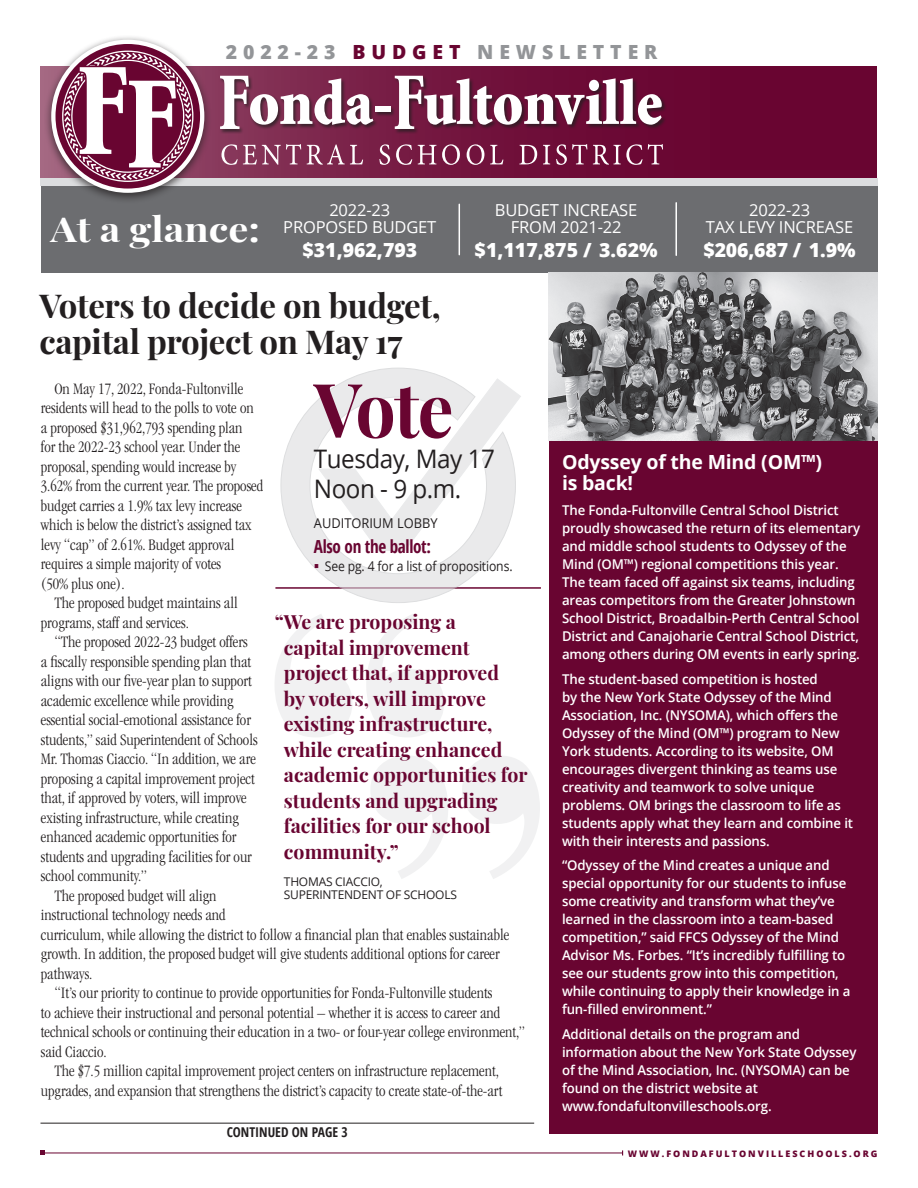
<style>
.page{position:relative;width:918px;height:1188px;background:#fff}
.page>*{position:absolute;margin:0;border:0;box-sizing:border-box;transform-origin:0 0}
.Heading_-_reversed{font:700 75px "Playfair Display";color:#690531;scale:.95 1}
.Sidebar_head{font:700 34.5px "Playfair Display";color:#fff;scale:1.15 1}
.t1{font:700 33px/36px "Playfair Display";letter-spacing:-.01em;color:#231f20}
.Heading_-_reversed-2{font:25.5px "Open Sans";letter-spacing:-.02em;color:#231f20;scale:.95 1}
.quote{font:700 19.5px/25.5px "Playfair Display";color:#690531}
.body_text_-_budget{font:800 19.5px "Open Sans";color:#fff}
.SidebarHeadRev{font:700 19.5px/21px "Open Sans";letter-spacing:-.01em;color:#fff}
.edition_rev{font:800 19.5px "Open Sans";letter-spacing:.3em;color:#939598}
.Heading_-_reversed-3{font:700 condensed 18px "Open Sans";letter-spacing:-.02em;color:#690531;scale:.95 1}
.bodytxt{font:300 condensed 16.5px/19.5px "ITC Garamond Std";color:#231f20}
.body_text_-_caps{font:16.5px/17.4px "Open Sans";letter-spacing:-.01em;color:#fff;text-align:center}
.Rev_sidebar{font:600 13.5px/18px "Open Sans";letter-spacing:-.01em;color:#fff}
.Heading_-_reversed-4{font:13.5px "Open Sans";letter-spacing:-.01em;color:#231f20;scale:.9 1}
.continued_line{font:700 condensed 13.5px "Open Sans";color:#231f20}
.Heading_-_reversed-5{font:13.5px "Open Sans";letter-spacing:-.01em;color:#231f20;scale:.95 1}
.quote_name{font:12px/13.5px "Open Sans";letter-spacing:-.02em;color:#231f20}
.t2{font:800 9px "Open Sans";letter-spacing:.22em;color:#690531}
.s1{color:#690531}
</style>
<div class="page">
<svg style="left:275px;top:614px;width:169px;height:123px"></svg>
<svg style="left:371px;top:756px;width:169px;height:123px"></svg>
<div style="left:41px;top:178px;width:837px;height:95px;background:#6c6d70"></div>
<svg style="left:40px;top:66px;width:837px;height:112px;background:#6f0f39"></svg>
<div style="left:220px;top:75px;width:447px;height:59px;background:#231f20;opacity:.75"></div>
<svg style="left:220px;top:76px;width:153px;height:53px"></svg>
<div style="left:375px;top:106px;width:16px;height:6px;background:#fff"></div>
<svg style="left:395px;top:76px;width:267px;height:53px"></svg>
<hr style="left:43px;top:1153px;width:580px;height:1px;background:#690531">
<svg style="left:40px;top:1151px;width:5px;height:4px"></svg>
<div style="left:549px;top:441px;width:329px;height:693px;background:#690531"></div>
<div style="left:40px;top:178px;width:837px;height:8px;background:#dcdddf"></div>
<hr style="left:275px;top:587px;width:266px;height:2px;background:#690531">
<div style="left:44px;top:35px;width:169px;height:169px;background:#231f20;opacity:.75"></div>
<div style="left:51px;top:40px;width:153px;height:153px;background:#fff;border-radius:50%"></div>
<svg style="left:56px;top:44px;width:144px;height:145px"></svg>
<svg style="left:280px;top:367px;width:236px;height:236px"></svg>
<svg style="left:221px;top:144px;width:80px;height:21px;background:#9d5d79"></svg>
<svg style="left:307px;top:144px;width:56px;height:21px"></svg>
<svg style="left:379px;top:144px;width:11px;height:21px"></svg>
<svg style="left:396px;top:144px;width:16px;height:21px"></svg>
<svg style="left:418px;top:145px;width:18px;height:19px"></svg>
<svg style="left:442px;top:144px;width:18px;height:21px"></svg>
<svg style="left:467px;top:144px;width:17px;height:21px"></svg>
<svg style="left:490px;top:145px;width:13px;height:19px"></svg>
<svg style="left:519px;top:145px;width:18px;height:19px"></svg>
<svg style="left:543px;top:145px;width:7px;height:19px"></svg>
<svg style="left:556px;top:144px;width:31px;height:21px"></svg>
<svg style="left:593px;top:144px;width:70px;height:21px"></svg>
<hr style="left:40px;top:1123px;width:494px;height:1px;background:#231f20">
<img style="left:549px;top:273px;width:328px;height:168px">
<hr style="left:675px;top:203px;width:2px;height:52px;background:#fff">
<hr style="left:459px;top:204px;width:1px;height:51px;background:#fff">
<svg style="left:315px;top:564px;width:4px;height:4px"></svg>
<p class="edition_rev" style="left:226px;top:37px;width:433px">2022-23 <span class="s1">BUDGET</span> NEWSLETTER</p>
<p class="Sidebar_head" style="left:51px;top:202px;width:184px">At a glance:</p>
<p class="body_text_-_caps" style="left:283px;top:201px;width:155px">2022-23<br>PROPOSED BUDGET</p>
<p class="body_text_-_budget" style="left:302px;top:235px;width:116px">$31,962,793</p>
<p class="t1" style="left:39px;top:284px;width:403px">Voters to decide on budget, capital project on May 17</p>
<p class="body_text_-_caps" style="left:495px;top:201px;width:144px">BUDGET INCREASE<br>FROM 2021-22</p>
<p class="body_text_-_budget" style="left:475px;top:235px;width:184px">$1,117,875 / 3.62%</p>
<p class="body_text_-_caps" style="left:706px;top:201px;width:149px">2022-23<br>TAX LEVY INCREASE</p>
<p class="body_text_-_budget" style="left:703px;top:235px;width:154px">$206,687 / 1.9%</p>
<p class="bodytxt" style="left:41px;top:379px;width:224px;text-indent:14px">On May 17, 2022, Fonda-Fultonville residents will head to the polls to vote on a proposed $31,962,793 spending plan<br>for the 2022-23 school year. Under the proposal, spending would increase by 3.62% from the current year. The proposed budget carries a 1.9% tax levy increase which is below the district’s assigned tax levy “cap” of 2.61%. Budget approval requires a simple majority of votes<br>(50% plus one).</p>
<p class="bodytxt" style="left:41px;top:594px;width:198px;text-indent:14px">The proposed budget maintains all programs, staff and services.</p>
<p class="bodytxt" style="left:41px;top:633px;width:218px;text-indent:14px">“The proposed 2022-23 budget offers a fiscally responsible spending plan that aligns with our five-year plan to support academic excellence while providing essential social-emotional assistance for students,” said Superintendent of Schools Mr. Thomas Ciaccio. “In addition, we are proposing a capital improvement project that, if approved by voters, will improve existing infrastructure, while creating enhanced academic opportunities for students and upgrading facilities for our school community.”</p>
<p class="bodytxt" style="left:41px;top:886px;width:470px;text-indent:14px">The proposed budget will align<br>instructional technology needs and<br>curriculum, while allowing the district to follow a financial plan that enables sustainable growth. In addition, the proposed budget will give students additional options for career pathways.</p>
<p class="bodytxt" style="left:41px;top:984px;width:486px;text-indent:14px">“It’s our priority to continue to provide opportunities for Fonda-Fultonville students<br>to achieve their instructional and personal potential – whether it is access to career and technical schools or continuing their education in a two- or four-year college environment,” said Ciaccio.</p>
<p class="bodytxt" style="left:41px;top:1062px;width:463px;text-align:right">The $7.5 million capital improvement project centers on infrastructure replacement, upgrades, and expansion that strengthens the district’s capacity to create state-of-the-art</p>
<p class="Heading_-_reversed" style="left:314px;top:350px;width:148px">Vote</p>
<p class="Heading_-_reversed-2" style="left:314px;top:441px;width:192px">Tuesday, May 17</p>
<p class="Heading_-_reversed-2" style="left:314px;top:471px;width:157px">Noon - 9 p.m.</p>
<p class="Heading_-_reversed-5" style="left:314px;top:513px;width:132px">AUDITORIUM LOBBY</p>
<p class="Heading_-_reversed-3" style="left:314px;top:534px;width:125px">Also on the ballot:</p>
<p class="Heading_-_reversed-4" style="left:325px;top:557px;width:210px">See pg. 4 for a list of propositions.</p>
<p class="quote" style="left:284px;top:608px;width:245px;text-indent:-9px">“We are proposing a<br>capital improvement project that, if approved<br>by voters, will improve existing infrastructure, while creating enhanced academic opportunities for students and upgrading facilities for our school community.”</p>
<p class="quote_name" style="left:284px;top:875px;width:175px">THOMAS CIACCIO,<br>SUPERINTENDENT OF SCHOOLS</p>
<p class="continued_line" style="left:227px;top:1123px;width:122px">CONTINUED ON PAGE 3</p>
<p class="SidebarHeadRev" style="left:562px;top:451px;width:262px">Odyssey of the Mind (OM™) is back!</p>
<p class="Rev_sidebar" style="left:562px;top:501px;width:300px">The Fonda-Fultonville Central School District proudly showcased the return of its elementary and middle school students to Odyssey of the Mind (OM™) regional competitions this year.<br>The team faced off against six teams, including areas competitors from the Greater Johnstown School District, Broadalbin-Perth Central School District and Canajoharie Central School District, among others during OM events in early spring.</p>
<p class="Rev_sidebar" style="left:562px;top:669px;width:293px">The student-based competition is hosted<br>by the New York State Odyssey of the Mind Association, Inc. (NYSOMA), which offers the Odyssey of the Mind (OM™) program to New York students. According to its website, OM encourages divergent thinking as teams use creativity and teamwork to solve unique problems. OM brings the classroom to life as students apply what they learn and combine it with their interests and passions.</p>
<p class="Rev_sidebar" style="left:562px;top:856px;width:290px">“Odyssey of the Mind creates a unique and special opportunity for our students to infuse some creativity and transform what they’ve learned in the classroom into a team-based competition,” said FFCS Odyssey of the Mind Advisor Ms. Forbes. “It’s incredibly fulfilling to see our students grow into this competition, while continuing to apply their knowledge in a fun-filled environment.”</p>
<p class="Rev_sidebar" style="left:562px;top:1025px;width:296px">Additional details on the program and information about the New York State Odyssey of the Mind Association, Inc. (NYSOMA) can be found on the district website at www.fondafultonvilleschools.org.</p>
<p class="t2" style="left:628px;top:1146px;width:251px">WWW.FONDAFULTONVILLESCHOOLS.ORG</p>
</div>
